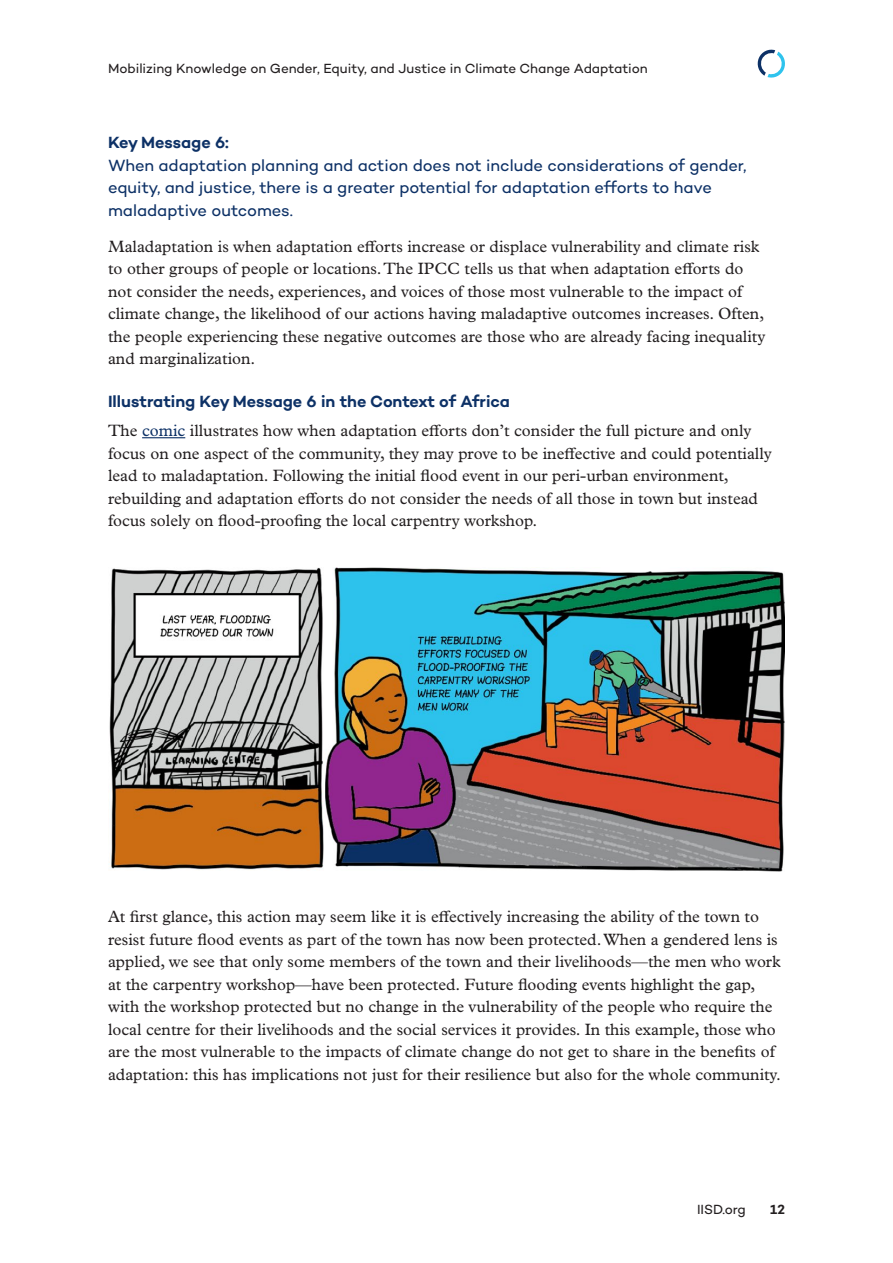
<style>
.page{position:relative;width:893px;height:1263px;background:#fff}
.page>*{position:absolute;margin:0;border:0;box-sizing:border-box;transform-origin:0 0}
.t1{font:16.5px/22.5px "Plantin MT Pro";color:#231f20}
.t2{font:16.5px/22.5px "Campton";letter-spacing:-.005em;color:#0d3166}
.t3{font:600 16.5px "Campton";letter-spacing:-.005em;color:#0d3166}
.t4{font:13.5px "Campton";letter-spacing:-.005em;color:#231f20}
.t5{font:600 13.5px "Campton";color:#231f20}
.s1{font-weight:600}
.s2{color:#0d3166}
</style>
<div class="page">
<svg style="left:757px;top:49px;width:28px;height:29px"></svg>
<hr style="left:142px;top:437px;width:43px;height:1px;background:#0d3166">
<img style="left:109px;top:568px;width:676px;height:303px">
<p class="t4" style="left:108px;top:60px;width:541px">Mobilizing Knowledge on Gender, Equity, and Justice in Climate Change Adaptation</p>
<h4 class="t2" style="left:108px;top:131px;width:640px"><span class="s1">Key Message 6:<br></span>When adaptation planning and action does not include considerations of gender, equity, and justice, there is a greater potential for adaptation efforts to have maladaptive outcomes.</h4>
<p class="t1" style="left:108px;top:235px;width:659px">Maladaptation is when adaptation efforts increase or displace vulnerability and climate risk to other groups of people or locations. The IPCC tells us that when adaptation efforts do not consider the needs, experiences, and voices of those most vulnerable to the impact of climate change, the likelihood of our actions having maladaptive outcomes increases. Often, the people experiencing these negative outcomes are those who are already facing inequality and marginalization.</p>
<h4 class="t3" style="left:108px;top:391px;width:403px">Illustrating Key Message 6 in the Context of Africa</h4>
<p class="t1" style="left:108px;top:420px;width:665px">The <span class="s2">comic</span> illustrates how when adaptation efforts don’t consider the full picture and only focus on one aspect of the community, they may prove to be ineffective and could potentially lead to maladaptation. Following the initial flood event in our peri-urban environment, rebuilding and adaptation efforts do not consider the needs of all those in town but instead focus solely on flood-proofing the local carpentry workshop.</p>
<p class="t1" style="left:108px;top:906px;width:674px">At first glance, this action may seem like it is effectively increasing the ability of the town to resist future flood events as part of the town has now been protected. When a gendered lens is applied, we see that only some members of the town and their livelihoods—the men who work at the carpentry workshop—have been protected. Future flooding events highlight the gap, with the workshop protected but no change in the vulnerability of the people who require the local centre for their livelihoods and the social services it provides. In this example, those who are the most vulnerable to the impacts of climate change do not get to share in the benefits of adaptation: this has implications not just for their resilience but also for the whole community.</p>
<p class="t4" style="left:697px;top:1201px;width:50px">IISD.org</p>
<p class="t5" style="left:770px;top:1201px;width:16px">12</p>
</div>
